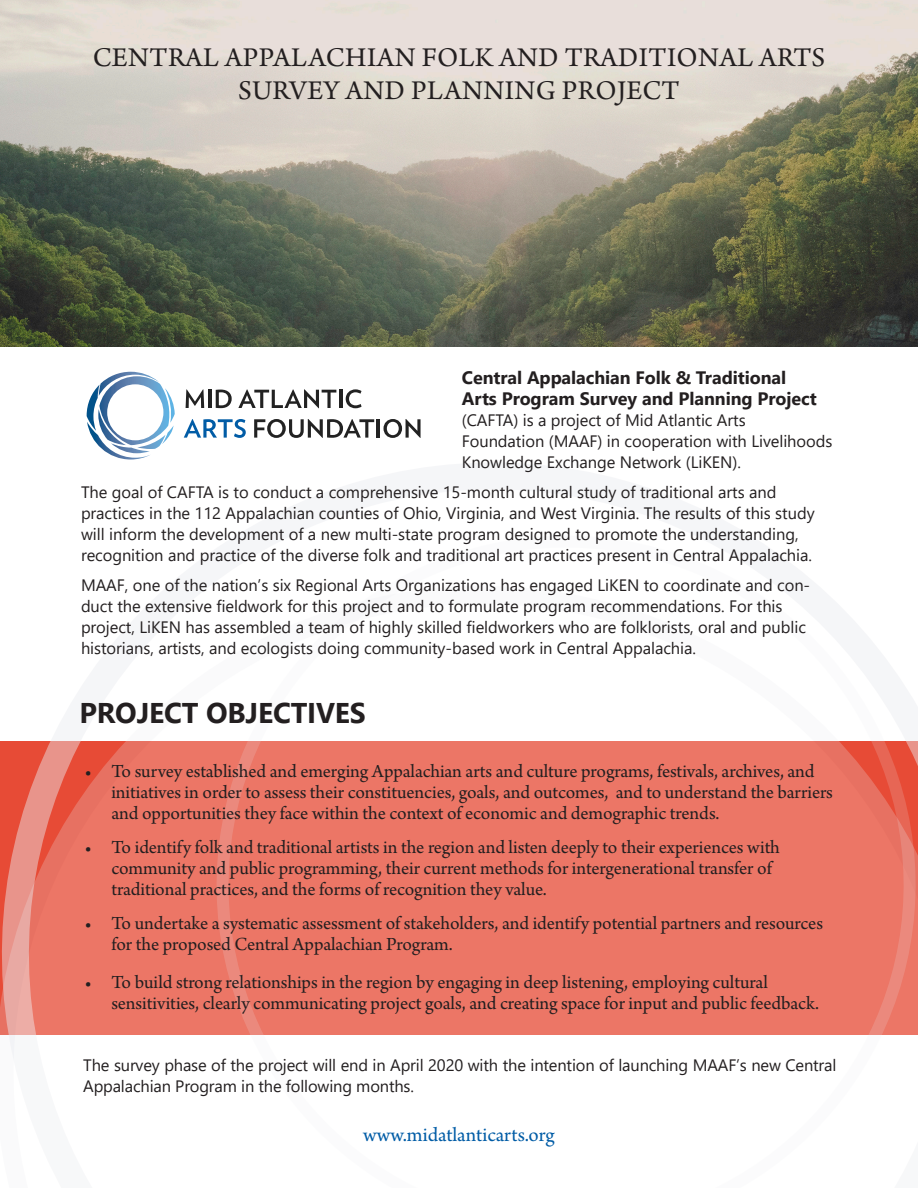
<style>
.page{position:relative;width:918px;height:1188px;background:#fff}
.page>*{position:absolute;margin:0;border:0;box-sizing:border-box;transform-origin:0 0}
.t1{font:28.5px/33px "Arno Pro";letter-spacing:.015em;color:#231f20;text-align:center}
.t2{font:700 28.5px "Segoe UI";letter-spacing:-.005em;color:#231f20}
.t3{font:21px "Arno Pro";color:#015ca6}
.t4{font:19.5px/21px "Arno Pro";letter-spacing:-.005em;color:#231f20}
.t5{font:700 18px/21px "Segoe UI";letter-spacing:-.005em;color:#231f20}
.t6{font:16.5px/21px "Segoe UI";letter-spacing:-.005em;color:#231f20}
</style>
<div class="page">
<svg style="left:0;top:741px;width:175px;height:317px"></svg>
<div style="left:175px;top:741px;width:743px;height:294px;background:#ec7666"></div>
<img style="left:0;top:0;width:918px;height:347px">
<svg style="left:186px;top:389px;width:18px;height:19px"></svg>
<hr style="left:208px;top:390px;width:3px;height:18px;background:#222">
<svg style="left:216px;top:390px;width:16px;height:18px"></svg>
<svg style="left:238px;top:389px;width:98px;height:19px"></svg>
<hr style="left:339px;top:390px;width:3px;height:18px;background:#222">
<svg style="left:346px;top:389px;width:16px;height:19px"></svg>
<svg style="left:184px;top:419px;width:62px;height:19px"></svg>
<svg style="left:254px;top:419px;width:120px;height:19px"></svg>
<hr style="left:377px;top:419px;width:3px;height:19px;background:#222">
<svg style="left:384px;top:419px;width:37px;height:19px"></svg>
<svg style="left:87px;top:372px;width:88px;height:88px"></svg>
<p class="t1" style="left:93px;top:42px;width:734px">CENTRAL APPALACHIAN FOLK AND TRADITIONAL ARTS<br>SURVEY AND PLANNING PROJECT</p>
<p class="t5" style="left:462px;top:367px;width:356px">Central Appalachian Folk &amp; Traditional<br>Arts Program Survey and Planning Project</p>
<p class="t6" style="left:462px;top:410px;width:372px">(CAFTA) is a project of Mid Atlantic Arts<br>Foundation (MAAF) in cooperation with Livelihoods<br>Knowledge Exchange Network (LiKEN).</p>
<p class="t6" style="left:81px;top:481px;width:735px">The goal of CAFTA is to conduct a comprehensive 15-month cultural study of traditional arts and practices in the 112 Appalachian counties of Ohio, Virginia, and West Virginia. The results of this study will inform the development of a new multi-state program designed to promote the understanding, recognition and practice of the diverse folk and traditional art practices present in Central Appalachia.</p>
<p class="t6" style="left:81px;top:574px;width:731px">MAAF, one of the nation’s six Regional Arts Organizations has engaged LiKEN to coordinate and con&shy;duct the extensive fieldwork for this project and to formulate program recommendations. For this project, LiKEN has assembled a team of highly skilled fieldworkers who are folklorists, oral and public historians, artists, and ecologists doing community-based work in Central Appalachia.</p>
<p class="t2" style="left:80px;top:690px;width:288px">PROJECT OBJECTIVES</p>
<p class="t4" style="left:111px;top:762px;width:723px;text-indent:-27px">• To survey established and emerging Appalachian arts and culture programs, festivals, archives, and initiatives in order to assess their constituencies, goals, and outcomes, and to understand the barriers and opportunities they face within the context of economic and demographic trends.</p>
<p class="t4" style="left:111px;top:838px;width:670px;text-indent:-27px">• To identify folk and traditional artists in the region and listen deeply to their experiences with community and public programming, their current methods for intergenerational transfer of traditional practices, and the forms of recognition they value.</p>
<p class="t4" style="left:111px;top:914px;width:713px;text-indent:-27px">• To undertake a systematic assessment of stakeholders, and identify potential partners and resources for the proposed Central Appalachian Program.</p>
<p class="t4" style="left:111px;top:973px;width:709px;text-indent:-27px">• To build strong relationships in the region by engaging in deep listening, employing cultural sensitivities, clearly communicating project goals, and creating space for input and public feedback.</p>
<p class="t6" style="left:83px;top:1054px;width:755px">The survey phase of the project will end in April 2020 with the intention of launching MAAF’s new Central<br>Appalachian Program in the following months.</p>
<p class="t3" style="left:363px;top:1123px;width:193px">www.midatlanticarts.org</p>
</div>
